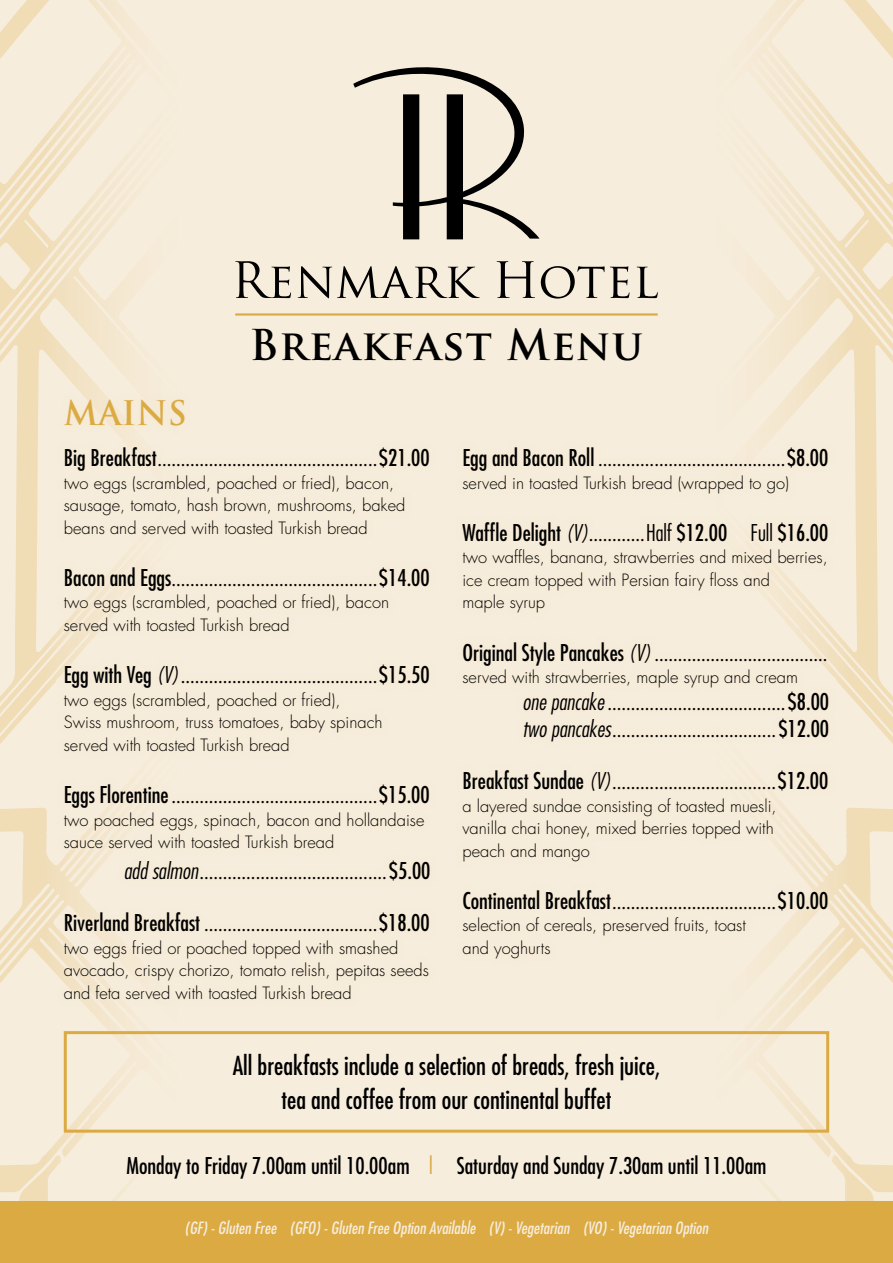
<style>
.page{position:relative;width:893px;height:1263px;background:#f7eddc}
.page>*{position:absolute;margin:0;border:0;box-sizing:border-box;transform-origin:0 0}
.Main_Header{font:700 41.4px "Trajan Pro";letter-spacing:.03em;color:#000}
.Main_Header-2{font:700 33px "Trajan Pro";color:#dbaa42}
.Food___Price{font:condensed 25.5px/34.5px "Futura";color:#000;text-align:center}
.Food___Price-2{font:300 condensed 22.5px "Futura";color:#000}
.Description{font:condensed 22.5px "Futura";color:#000}
.Description-2{font:italic 300 condensed 22.5px "Futura";color:#000}
.Description-3{font:300 16.5px/22.5px "Futura";color:#000}
.Food___Price-3{font:italic condensed 16.5px "Futura";color:#f7eddc}
.s1{font-weight:400}
.s2{font-style:italic}
.s3{font-weight:300;font-style:italic}
.s4{font-weight:300}
.s5{color:#dbaa42}
</style>
<div class="page">
<svg style="left:0;top:0;width:122px;height:1155px"></svg>
<svg style="left:0;top:1155px;width:122px;height:46px"></svg>
<svg style="left:772px;top:0;width:121px;height:1155px"></svg>
<svg style="left:772px;top:1155px;width:121px;height:46px"></svg>
<div style="left:56px;top:440px;width:780px;height:566px;background:#f6ecdb"></div>
<div style="left:57px;top:392px;width:136px;height:41px;background:#f5e9d2"></div>
<svg style="left:235px;top:261px;width:56px;height:37px"></svg>
<svg style="left:298px;top:266px;width:182px;height:32px"></svg>
<svg style="left:497px;top:261px;width:38px;height:37px"></svg>
<svg style="left:541px;top:266px;width:88px;height:33px"></svg>
<svg style="left:637px;top:267px;width:21px;height:31px"></svg>
<hr style="left:235px;top:313px;width:423px;height:3px;background:#dbaa42">
<svg style="left:353px;top:67px;width:187px;height:172px"></svg>
<div style="left:0;top:1201px;width:893px;height:62px;background:#dbaa42"></div>
<div style="left:64px;top:1031px;width:765px;height:102px;border:3px solid #dbaa42"></div>
<p class="Main_Header-2" style="left:64px;top:392px;width:125px">MAINS</p>
<p class="Main_Header" style="left:250px;top:319px;width:395px">Breakfast Menu</p>
<p class="Food___Price-2" style="left:64px;top:444px;width:368px"><span class="s1">Big Breakfast</span>...............................................<span class="s1">$21.00</span></p>
<p class="Description-3" style="left:64px;top:472px;width:343px">two eggs (scrambled, poached or fried), bacon, sausage, tomato, hash brown, mushrooms, baked beans and served with toasted Turkish bread</p>
<p class="Food___Price-2" style="left:64px;top:564px;width:368px"><span class="s1">Bacon and Eggs</span>............................................<span class="s1">$14.00</span></p>
<p class="Description-3" style="left:64px;top:591px;width:327px">two eggs (scrambled, poached or fried), bacon served with toasted Turkish bread</p>
<p class="Food___Price-2" style="left:64px;top:661px;width:368px"><span class="s1">Egg with Veg</span> <span class="s2">(V)</span>..........................................<span class="s1">$15.50</span></p>
<p class="Description-3" style="left:64px;top:689px;width:320px">two eggs (scrambled, poached or fried),<br>Swiss mushroom, truss tomatoes, baby spinach served with toasted Turkish bread</p>
<p class="Food___Price-2" style="left:64px;top:781px;width:368px"><span class="s1">Eggs Florentine</span>............................................<span class="s1">$15.00</span></p>
<p class="Description-3" style="left:64px;top:808px;width:362px">two poached eggs, spinach, bacon and hollandaise sauce served with toasted Turkish bread</p>
<p class="Description-2" style="left:124px;top:857px;width:76px">add salmon</p>
<p class="Description" style="left:389px;top:856px;width:43px">$5.00</p>
<p class="Food___Price-2" style="left:64px;top:909px;width:368px"><span class="s1">Riverland Breakfast</span> .....................................<span class="s1">$18.00</span></p>
<p class="Description-3" style="left:64px;top:937px;width:367px">two eggs fried or poached topped with smashed avocado, crispy chorizo, tomato relish, pepitas seeds and feta served with toasted Turkish bread</p>
<p class="Food___Price-2" style="left:462px;top:444px;width:368px"><span class="s1">Egg and Bacon Roll</span> ........................................<span class="s1">$8.00</span></p>
<p class="Description-3" style="left:462px;top:472px;width:328px">served in toasted Turkish bread (wrapped to go)</p>
<p class="Description" style="left:462px;top:518px;width:368px">Waffle Delight <span class="s3">(V)</span><span class="s4">............Half</span> $12.00 <span class="s4">Full</span> $16.00</p>
<p class="Description-3" style="left:462px;top:546px;width:367px">two waffles, banana, strawberries and mixed berries, ice cream topped with Persian fairy floss and<br>maple syrup</p>
<p class="Food___Price-2" style="left:462px;top:638px;width:367px"><span class="s1">Original Style Pancakes</span> <span class="s2">(V)</span> .....................................</p>
<p class="Description-3" style="left:462px;top:666px;width:337px">served with strawberries, maple syrup and cream</p>
<p class="Description-2" style="left:522px;top:688px;width:83px">one pancake</p>
<p class="Description" style="left:788px;top:687px;width:43px">$8.00</p>
<p class="Description-2" style="left:522px;top:714px;width:90px">two pancakes</p>
<p class="Description" style="left:778px;top:714px;width:52px">$12.00</p>
<p class="Food___Price-2" style="left:462px;top:767px;width:368px"><span class="s1">Breakfast Sundae</span> <span class="s2">(V)</span>...................................<span class="s1">$12.00</span></p>
<p class="Description-3" style="left:462px;top:794px;width:316px">a layered sundae consisting of toasted muesli, vanilla chai honey, mixed berries topped with peach and mango</p>
<p class="Food___Price-2" style="left:462px;top:886px;width:368px"><span class="s1">Continental Breakfast</span>...................................<span class="s1">$10.00</span></p>
<p class="Description-3" style="left:462px;top:914px;width:285px">selection of cereals, preserved fruits, toast and yoghurts</p>
<p class="Food___Price" style="left:233px;top:1047px;width:429px">All breakfasts include a selection of breads, fresh juice, tea and coffee from our continental buffet</p>
<p class="Description" style="left:126px;top:1151px;width:642px">Monday to Friday 7.00am until 10.00am <span class="s5">|</span> Saturday and Sunday 7.30am until 11.00am</p>
<p class="Food___Price-3" style="left:185px;top:1217px;width:525px">(GF) - Gluten Free (GFO) - Gluten Free Option Available (V) - Vegetarian (VO) - Vegetarian Option</p>
</div>
